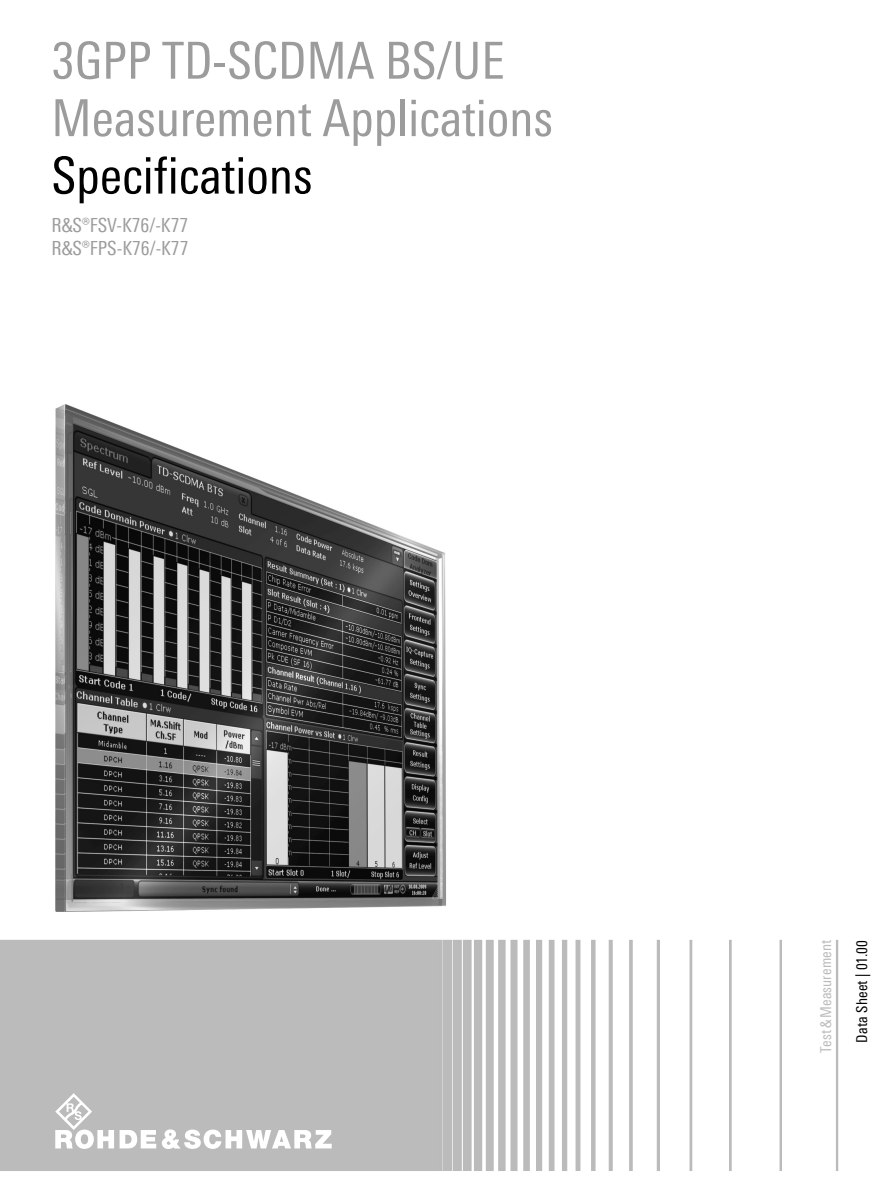
<style>
.page{position:relative;width:893px;height:1191px;background:#fff}
.page>*{position:absolute;margin:0;border:0;box-sizing:border-box;transform-origin:0 0}
.t1{font:51px/57.4px "Linotype Univers 420 Cn";color:#9c9c9c}
.t2{font:51px "Linotype Univers 420 Cn";color:#000}
.t3{font:19.5px/23.4px "Linotype Univers 420 Cn";color:#9c9c9c}
.t4{font:15px "Linotype Univers 420 Cn";letter-spacing:.005em;color:#bbb}
.t5{font:15px "Linotype Univers 420 Cn";letter-spacing:.01em;color:#000}
</style>
<div class="page">
<img style="left:55px;top:404px;width:391px;height:507px">
<div style="left:0;top:939px;width:432px;height:232px;background:#bbb"></div>
<div style="left:432px;top:939px;width:10px;height:232px;background:#bbb"></div>
<div style="left:442px;top:939px;width:10px;height:232px;background:#bbb;border:2px solid #bbb"></div>
<div style="left:453px;top:939px;width:9px;height:232px;background:#bbb;border:2px solid #bbb"></div>
<div style="left:463px;top:939px;width:9px;height:232px;background:#bbb;border:2px solid #bbb"></div>
<div style="left:474px;top:939px;width:8px;height:232px;background:#bbb"></div>
<div style="left:486px;top:939px;width:8px;height:232px;background:#bbb;border:2px solid #bbb"></div>
<div style="left:498px;top:939px;width:8px;height:232px;background:#bbb;border:2px solid #bbb"></div>
<div style="left:510px;top:939px;width:7px;height:232px;background:#bbb;border:2px solid #bbb"></div>
<div style="left:523px;top:939px;width:7px;height:232px;background:#bbb;border:2px solid #bbb"></div>
<div style="left:536px;top:939px;width:6px;height:232px;background:#bbb"></div>
<div style="left:549px;top:939px;width:5px;height:232px;background:#bbb"></div>
<div style="left:562px;top:939px;width:5px;height:232px;background:#bbb"></div>
<hr style="left:576px;top:939px;width:4px;height:232px;background:#bbb">
<svg style="left:591px;top:939px;width:5px;height:232px"></svg>
<svg style="left:609px;top:939px;width:4px;height:232px"></svg>
<hr style="left:629px;top:939px;width:4px;height:232px;background:#c3c3c3">
<hr style="left:657px;top:939px;width:3px;height:232px;background:#bbb">
<div style="left:689px;top:939px;width:3px;height:232px;border:2px solid #bbb"></div>
<div style="left:729px;top:939px;width:3px;height:232px;border:2px solid #bbb"></div>
<div style="left:779px;top:939px;width:3px;height:232px;border:2px solid #bbb"></div>
<div style="left:836px;top:939px;width:2px;height:232px;border:2px solid #bbb"></div>
<svg style="left:120px;top:1130px;width:36px;height:18px"></svg>
<svg style="left:55px;top:1093px;width:59px;height:55px"></svg>
<svg style="left:162px;top:1129px;width:170px;height:20px"></svg>
<p class="t1" style="left:51px;top:32px;width:503px">3GPP TD-SCDMA BS/UE<br>Measurement Applications</p>
<p class="t2" style="left:51px;top:146px;width:263px">Specifications</p>
<p class="t3" style="left:51px;top:213px;width:139px">R&amp;S®FSV-K76/-K77<br>R&amp;S®FPS-K76/-K77</p>
<p class="t4" style="left:817px;top:1053px;width:114px;rotate:-90deg">Test &amp; Measurement</p>
<p class="t5" style="left:853px;top:1042px;width:104px;rotate:-90deg">Data Sheet | 01.00</p>
</div>
